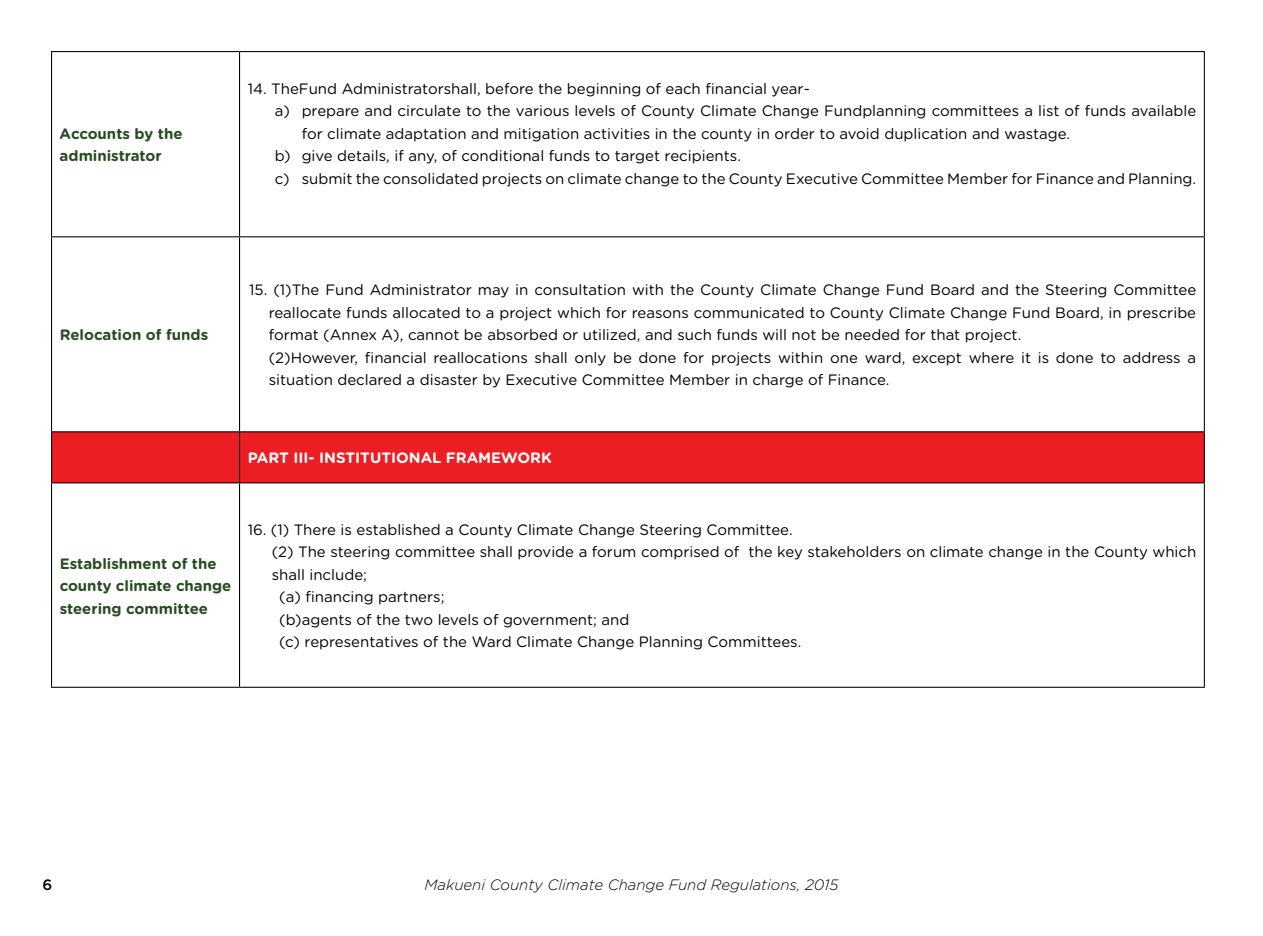
<style>
.page{position:relative;width:1263px;height:936px;background:#fff}
.page>*{position:absolute;margin:0;border:0;box-sizing:border-box;transform-origin:0 0}
.t1{font:15px/22.5px "Gotham Rounded";color:#000}
.t2{font:700 15px/22.5px "Gotham Rounded";color:#274c21}
.t3{font:italic 300 15px "Gotham Rounded";color:#000}
.t4{font:700 15px "Gotham Rounded";color:#fff}
.t5{font:500 15px "Gotham Rounded";color:#000}
</style>
<div class="page">
<div style="left:52px;top:432px;width:1152px;height:50px;background:#ed1d24"></div>
<hr style="left:51px;top:51px;width:189px;height:1px;background:#000">
<hr style="left:240px;top:51px;width:965px;height:1px;background:#000">
<hr style="left:51px;top:52px;width:1px;height:184px;background:#000">
<hr style="left:239px;top:52px;width:1px;height:184px;background:#000">
<hr style="left:1204px;top:52px;width:1px;height:184px;background:#000">
<hr style="left:51px;top:236px;width:189px;height:1px;background:#000">
<hr style="left:51px;top:237px;width:1px;height:194px;background:#000">
<hr style="left:240px;top:236px;width:965px;height:1px;background:#000">
<hr style="left:239px;top:237px;width:1px;height:194px;background:#000">
<hr style="left:1204px;top:237px;width:1px;height:194px;background:#000">
<hr style="left:51px;top:431px;width:189px;height:1px;background:#000">
<hr style="left:51px;top:432px;width:1px;height:50px;background:#000">
<hr style="left:240px;top:431px;width:965px;height:1px;background:#000">
<hr style="left:239px;top:432px;width:1px;height:50px;background:#000">
<hr style="left:1204px;top:432px;width:1px;height:50px;background:#000">
<hr style="left:51px;top:482px;width:189px;height:1px;background:#000">
<hr style="left:51px;top:483px;width:1px;height:203px;background:#000">
<hr style="left:240px;top:482px;width:965px;height:1px;background:#000">
<hr style="left:239px;top:483px;width:1px;height:203px;background:#000">
<hr style="left:1204px;top:483px;width:1px;height:203px;background:#000">
<hr style="left:51px;top:686px;width:189px;height:1px;background:#000">
<hr style="left:240px;top:686px;width:965px;height:1px;background:#000">
<p class="t2" style="left:60px;top:122px;width:124px">Accounts by the administrator</p>
<p class="t1" style="left:248px;top:77px;width:564px">14. TheFund Administratorshall, before the beginning of each financial year-</p>
<p class="t1" style="left:275px;top:99px;width:923px">a) prepare and circulate to the various levels of County Climate Change Fundplanning committees a list of funds available</p>
<p class="t1" style="left:302px;top:122px;width:770px">for climate adaptation and mitigation activities in the county in order to avoid duplication and wastage.</p>
<p class="t1" style="left:275px;top:144px;width:468px">b) give details, if any, of conditional funds to target recipients.</p>
<p class="t1" style="left:275px;top:167px;width:923px">c) submit the consolidated projects on climate change to the County Executive Committee Member for Finance and Planning.</p>
<p class="t2" style="left:60px;top:323px;width:150px">Relocation of funds</p>
<p class="t1" style="left:269px;top:278px;width:929px;text-indent:-20px">15. (1)The Fund Administrator may in consultation with the County Climate Change Fund Board and the Steering Committee reallocate funds allocated to a project which for reasons communicated to County Climate Change Fund Board, in prescribe format (Annex A), cannot be absorbed or utilized, and such funds will not be needed for that project.<br>(2)However, financial reallocations shall only be done for projects within one ward, except where it is done to address a situation declared a disaster by Executive Committee Member in charge of Finance.</p>
<p class="t4" style="left:248px;top:447px;width:305px">PART III- INSTITUTIONAL FRAMEWORK</p>
<p class="t2" style="left:60px;top:551px;width:173px">Establishment of the county climate change steering committee</p>
<p class="t1" style="left:248px;top:517px;width:546px">16. (1) There is established a County Climate Change Steering Committee.</p>
<p class="t1" style="left:272px;top:540px;width:926px">(2) The steering committee shall provide a forum comprised of the key stakeholders on climate change in the County which</p>
<p class="t1" style="left:272px;top:562px;width:97px">shall include;</p>
<p class="t1" style="left:279px;top:585px;width:167px">(a) financing partners;</p>
<p class="t1" style="left:279px;top:607px;width:352px">(b)agents of the two levels of government; and</p>
<p class="t1" style="left:279px;top:630px;width:524px">(c) representatives of the Ward Climate Change Planning Committees.</p>
<p class="t5" style="left:43px;top:873px;width:11px">6</p>
<p class="t3" style="left:425px;top:874px;width:415px">Makueni County Climate Change Fund Regulations, 2015</p>
</div>
